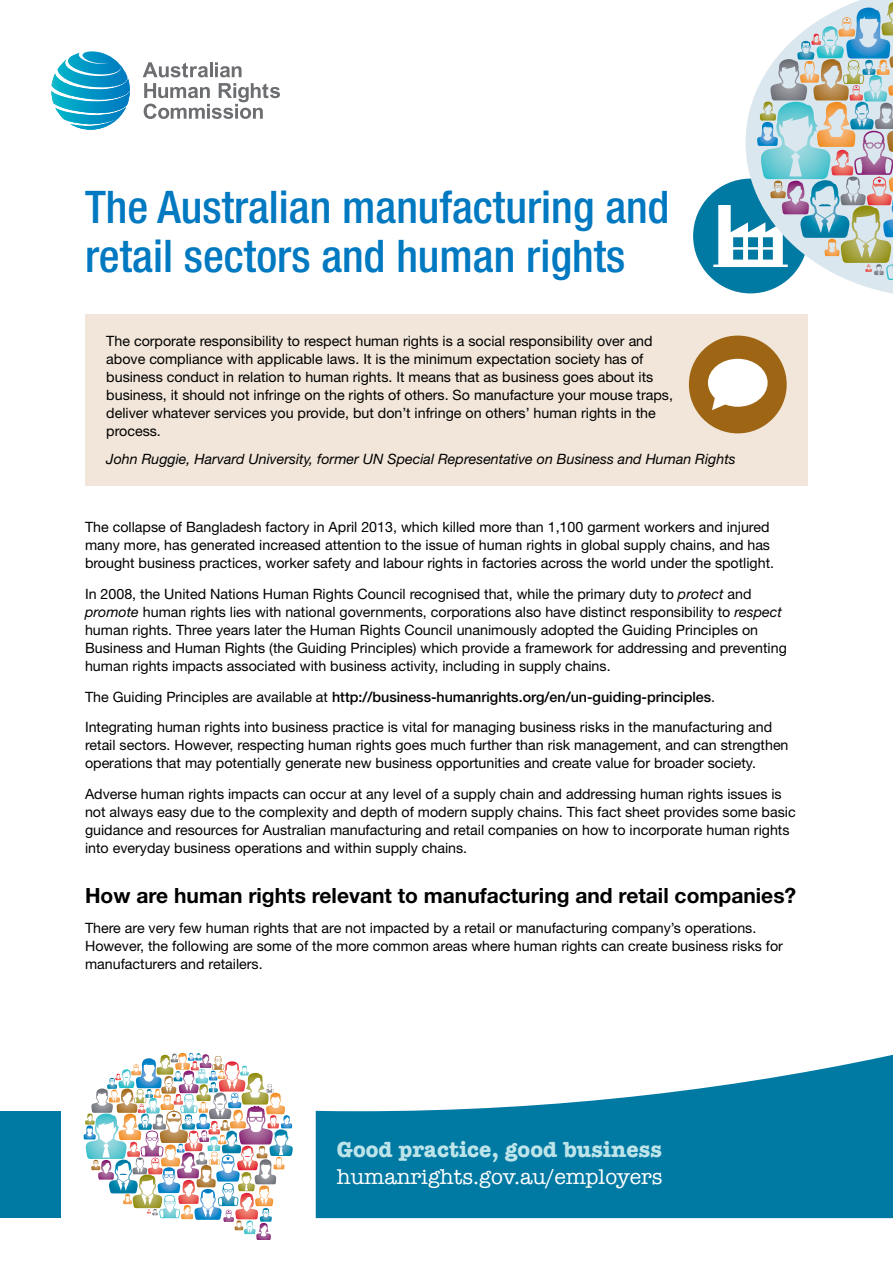
<style>
.page{position:relative;width:893px;height:1263px;background:#fff}
.page>*{position:absolute;margin:0;border:0;box-sizing:border-box;transform-origin:0 0}
.t1{font:500 condensed 45px/48px "Helvetica Neue LT Std";color:#0079c1}
.t2{font:700 22.5px "American Typewriter";letter-spacing:.005em;color:#bde4e9}
.t3{font:21.75px "American Typewriter";color:#fff}
.t4{font:700 21px "Helvetica Neue LT Std";color:#000}
.t5{font:14.25px/18px "Helvetica Neue LT Std";color:#000}
.t6{font:italic 14.25px "Helvetica Neue LT Std";color:#000}
.s1{font-style:italic}
.s2{font-weight:500}
</style>
<div class="page">
<div style="left:693px;top:179px;width:115px;height:114px;background:#0079a3;border-radius:50%"></div>
<svg style="left:51px;top:51px;width:79px;height:79px"></svg>
<svg style="left:143px;top:62px;width:65px;height:15px"></svg>
<hr style="left:210px;top:62px;width:3px;height:15px;background:#6d6e71">
<svg style="left:215px;top:62px;width:27px;height:15px"></svg>
<svg style="left:144px;top:83px;width:136px;height:36px"></svg>
<svg style="left:316px;top:1054px;width:577px;height:164px;fill:#0079a3"></svg>
<div style="left:0;top:1112px;width:61px;height:106px;background:#0079a3"></div>
<img style="left:83px;top:1053px;width:210px;height:187px">
<svg style="left:713px;top:0;width:180px;height:294px"></svg>
<div style="left:85px;top:314px;width:723px;height:172px;background:#f1e6d9"></div>
<div style="left:689px;top:336px;width:98px;height:97px;background:#9e6614;border-radius:50%"></div>
<svg style="left:708px;top:359px;width:60px;height:51px"></svg>
<h1 class="t1" style="left:85px;top:183px;width:586px">The Australian manufacturing and retail sectors and human rights</h1>
<p class="t5" style="left:106px;top:331px;width:568px">The corporate responsibility to respect human rights is a social responsibility over and above compliance with applicable laws. It is the minimum expectation society has of business conduct in relation to human rights. It means that as business goes about its business, it should not infringe on the rights of others. So manufacture your mouse traps, deliver whatever services you provide, but don’t infringe on others’ human rights in the process.</p>
<p class="t6" style="left:106px;top:451px;width:631px">John Ruggie, Harvard University, former UN Special Representative on Business and Human Rights</p>
<p class="t5" style="left:85px;top:518px;width:691px">The collapse of Bangladesh factory in April 2013, which killed more than 1,100 garment workers and injured many more, has generated increased attention to the issue of human rights in global supply chains, and has brought business practices, worker safety and labour rights in factories across the world under the spotlight.</p>
<p class="t5" style="left:85px;top:584px;width:703px">In 2008, the United Nations Human Rights Council recognised that, while the primary duty to <span class="s1">protect</span> and <span class="s1">promote</span> human rights lies with national governments, corporations also have distinct responsibility to <span class="s1">respect </span>human rights. Three years later the Human Rights Council unanimously adopted the Guiding Principles on Business and Human Rights (the Guiding Principles) which provide a framework for addressing and preventing human rights impacts associated with business activity, including in supply chains.</p>
<p class="t5" style="left:85px;top:681px;width:689px;line-height:30.8px">The Guiding Principles are available at <span class="s2">http://business-humanrights.org/en/un-guiding-principles</span>.<br>Integrating human rights into business practice is vital for managing business risks in the manufacturing and</p>
<p class="t5" style="left:85px;top:736px;width:705px">retail sectors. However, respecting human rights goes much further than risk management, and can strengthen operations that may potentially generate new business opportunities and create value for broader society.</p>
<p class="t5" style="left:85px;top:785px;width:712px">Adverse human rights impacts can occur at any level of a supply chain and addressing human rights issues is not always easy due to the complexity and depth of modern supply chains. This fact sheet provides some basic guidance and resources for Australian manufacturing and retail companies on how to incorporate human rights into everyday business operations and within supply chains.</p>
<h3 class="t4" style="left:85px;top:882px;width:713px">How are human rights relevant to manufacturing and retail companies?</h3>
<p class="t5" style="left:85px;top:919px;width:699px">There are very few human rights that are not impacted by a retail or manufacturing company’s operations.<br>However, the following are some of the more common areas where human rights can create business risks for manufacturers and retailers.</p>
<h2 class="t2" style="left:337px;top:1130px;width:326px">Good practice, good business</h2>
<h3 class="t3" style="left:337px;top:1160px;width:327px">humanrights.gov.au/employers</h3>
</div>
